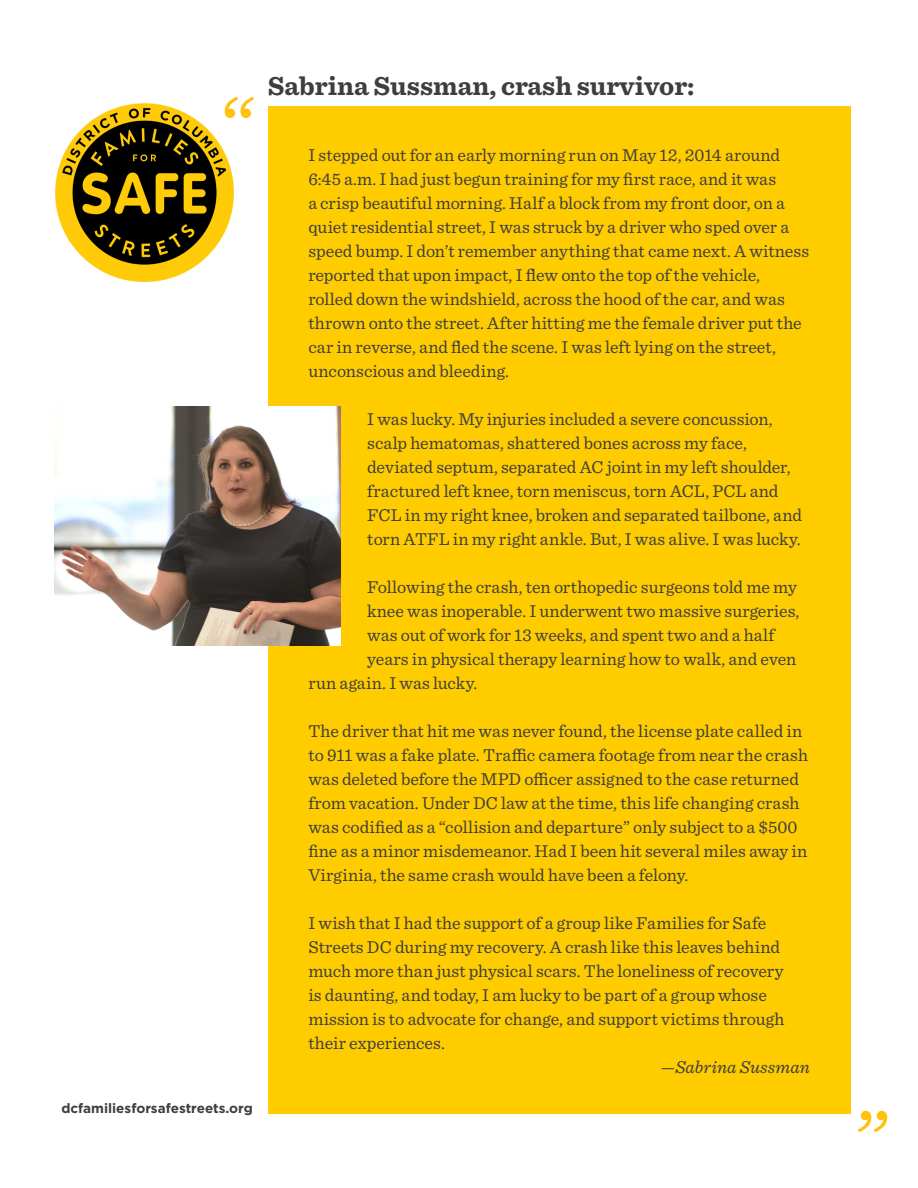
<style>
.page{position:relative;width:918px;height:1188px;background:#fff}
.page>*{position:absolute;margin:0;border:0;box-sizing:border-box;transform-origin:0 0}
.Testimonial_Box_Text{font:90px "Sentinel";color:#ffc20e}
.t1{font:700 27px "Sentinel";color:#3e3e3f}
.Testimonial_Box_Text-2{font:18px/24px "Sentinel";color:#3e3e3f}
.Testimonial_Box_Text-3{font:italic 18px "Sentinel";letter-spacing:.01em;color:#3e3e3f}
.t2{font:700 13.5px "Gotham";color:#3e3e3f}
</style>
<div class="page">
<img style="left:55px;top:103px;width:179px;height:180px">
<div style="left:268px;top:106px;width:582px;height:1007px;background:#fc0"></div>
<img style="left:54px;top:406px;width:286px;height:240px">
<p class="Testimonial_Box_Text" style="left:220px;top:59px;width:37px">“</p>
<p class="t2" style="left:61px;top:1100px;width:193px">dcfamiliesforsafestreets.org</p>
<p class="t1" style="left:268px;top:64px;width:428px">Sabrina Sussman, crash survivor:</p>
<p class="Testimonial_Box_Text-2" style="left:308px;top:142px;width:502px">I stepped out for an early morning run on May 12, 2014 around 6:45 a.m. I had just begun training for my first race, and it was<br>a crisp beautiful morning. Half a block from my front door, on a quiet residential street, I was struck by a driver who sped over a speed bump. I don’t remember anything that came next. A witness reported that upon impact, I flew onto the top of the vehicle, rolled down the windshield, across the hood of the car, and was thrown onto the street. After hitting me the female driver put the car in reverse, and fled the scene. I was left lying on the street, unconscious and bleeding.</p>
<p class="Testimonial_Box_Text-2" style="left:367px;top:406px;width:436px">I was lucky. My injuries included a severe concussion, scalp hematomas, shattered bones across my face, deviated septum, separated AC joint in my left shoulder, fractured left knee, torn meniscus, torn ACL, PCL and FCL in my right knee, broken and separated tailbone, and torn ATFL in my right ankle. But, I was alive. I was lucky.</p>
<p class="Testimonial_Box_Text-2" style="left:367px;top:574px;width:431px">Following the crash, ten orthopedic surgeons told me my</p>
<p class="Testimonial_Box_Text-2" style="left:367px;top:598px;width:434px">knee was inoperable. I underwent two massive surgeries,</p>
<p class="Testimonial_Box_Text-2" style="left:367px;top:622px;width:409px">was out of work for 13 weeks, and spent two and a half</p>
<p class="Testimonial_Box_Text-2" style="left:367px;top:646px;width:431px">years in physical therapy learning how to walk, and even</p>
<p class="Testimonial_Box_Text-2" style="left:308px;top:670px;width:171px">run again. I was lucky.</p>
<p class="Testimonial_Box_Text-2" style="left:308px;top:718px;width:501px">The driver that hit me was never found, the license plate called in to 911 was a fake plate. Traffic camera footage from near the crash was deleted before the MPD officer assigned to the case returned from vacation. Under DC law at the time, this life changing crash was codified as a “collision and departure” only subject to a $500 fine as a minor misdemeanor. Had I been hit several miles away in Virginia, the same crash would have been a felony.</p>
<p class="Testimonial_Box_Text-2" style="left:308px;top:910px;width:478px">I wish that I had the support of a group like Families for Safe Streets DC during my recovery. A crash like this leaves behind much more than just physical scars. The loneliness of recovery is daunting, and today, I am lucky to be part of a group whose mission is to advocate for change, and support victims through their experiences.</p>
<p class="Testimonial_Box_Text-3" style="left:661px;top:1053px;width:150px">—Sabrina Sussman</p>
<p class="Testimonial_Box_Text" style="left:856px;top:1073px;width:37px">”</p>
</div>
